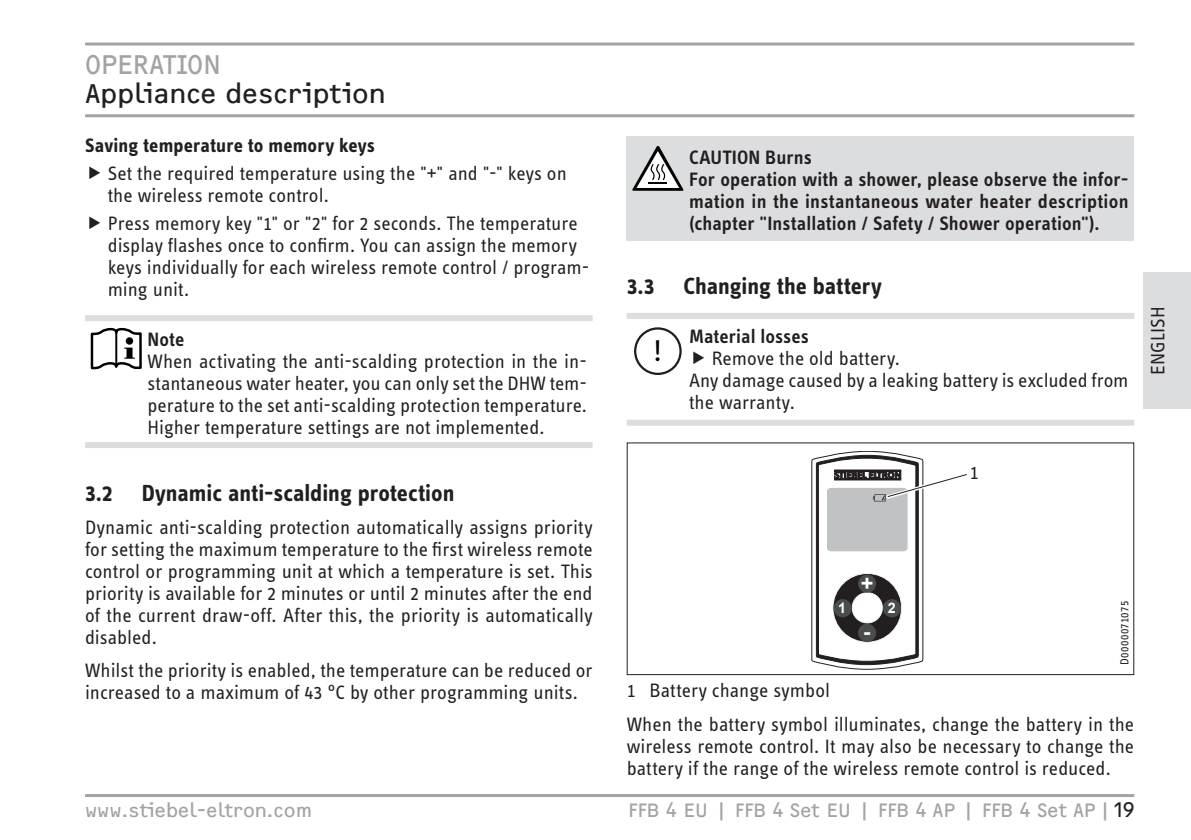
<style>
.page{position:relative;width:1191px;height:840px;background:#fff}
.page>*{position:absolute;margin:0;border:0;box-sizing:border-box;transform-origin:0 0}
.t1{font:31px "STE Info Text";color:#000}
.t2{font:28px "F2 FOCR Bczyk Com";letter-spacing:-.005em;color:#231f20}
.t3{font:28px "F2 FOCR Bczyk Com";color:#a1a3a6}
.t4{font:700 24px "STE Info Text";color:#231f20}
.t5{font:700 21.6px "Arial";color:#fff}
.t6{font:20px/22px "STE Info Text";color:#231f20}
.t7{font:600 20px/22px "STE Info Text";letter-spacing:.005em;color:#231f20}
.t8{font:20px "F2 FOCR Bczyk Com";color:#a1a3a6}
.t9{font:700 20px "STE Info Text";letter-spacing:.005em;color:#231f20}
.t10{font:700 14.4px "Arial";color:#fff}
.t11{font:12px "STE Info Text";letter-spacing:.025em;color:#231f20}
.s1{color:#231f20}
</style>
<div class="page">
<div style="left:1142px;top:272px;width:49px;height:136px;background:#dcdddf"></div>
<hr style="left:85px;top:793px;width:1049px;height:3px;background:#a1a3a6">
<hr style="left:85px;top:42px;width:1049px;height:3px;background:#a1a3a6">
<hr style="left:85px;top:114px;width:1049px;height:3px;background:#a1a3a6">
<div style="left:85px;top:315px;width:507px;height:6px;background:#dcdddf"></div>
<div style="left:85px;top:442px;width:507px;height:6px;background:#dcdddf"></div>
<svg style="left:91px;top:328px;width:51px;height:41px"></svg>
<hr style="left:115px;top:332px;width:2px;height:33px;background:#000">
<div style="left:626px;top:136px;width:508px;height:105px;background:#dcdddf"></div>
<svg style="left:632px;top:146px;width:51px;height:45px"></svg>
<div style="left:626px;top:313px;width:508px;height:6px;background:#dcdddf"></div>
<div style="left:626px;top:419px;width:508px;height:6px;background:#dcdddf"></div>
<div style="left:634px;top:327px;width:47px;height:48px;border:2px solid #231f20;border-radius:50%"></div>
<svg style="left:811px;top:451px;width:156px;height:218px"></svg>
<h2 class="t3" style="left:85px;top:48px;width:16px">Operati</h2>
<h2 class="t3" style="left:187px;top:48px;width:30px">on</h2>
<h2 class="t2" style="left:85px;top:77px;width:302px">Appliance description</h2>
<p class="t9" style="left:85px;top:134px;width:291px">Saving temperature to memory keys</p>
<p class="t6" style="left:108px;top:162px;width:460px">Set the required temperature using the "+" and "-" keys on the wireless remote control.</p>
<p class="t6" style="left:108px;top:212px;width:483px">Press memory key "1" or "2" for 2 seconds. The temperature display flashes once to confirm. You can assign the memory keys individually for each wireless remote control / program&shy;ming unit.</p>
<p class="t7" style="left:147px;top:328px;width:38px">Note</p>
<p class="t6" style="left:147px;top:349px;width:441px;text-align:justify">When activating the anti-scalding protection in the in&shy;stantaneous water heater, you can only set the DHW tem&shy;perature to the set anti-scalding protection temperature.<br>Higher temperature settings are not implemented.</p>
<p class="t4" style="left:85px;top:478px;width:371px">3.2 Dynamic anti-scalding protection</p>
<p class="t6" style="left:85px;top:516px;width:509px;text-align:justify">Dynamic anti-scalding protection automatically assigns priority for setting the maximum temperature to the first wireless remote control or programming unit at which a temperature is set. This priority is available for 2 minutes or until 2 minutes after the end of the current draw-off. After this, the priority is automatically disabled.</p>
<p class="t6" style="left:85px;top:659px;width:509px">Whilst the priority is enabled, the temperature can be reduced or increased to a maximum of 43 °C by other programming units.</p>
<p class="t7" style="left:689px;top:146px;width:441px">CAUTION Burns<br>For operation with a shower, please observe the infor&shy;mation in the instantaneous water heater description (chapter "Installation / Safety / Shower operation").</p>
<p class="t4" style="left:626px;top:271px;width:257px">3.3 Changing the battery</p>
<h1 class="t1" style="left:653px;top:333px;width:11px">!</h1>
<p class="t7" style="left:689px;top:325px;width:121px">Material losses</p>
<p class="t6" style="left:689px;top:347px;width:441px;text-indent:23px">Remove the old battery.<br>Any damage caused by a leaking battery is excluded from the warranty.</p>
<p class="t6" style="left:970px;top:461px;width:10px">1</p>
<p class="t10" style="left:838px;top:598px;width:10px">1</p>
<p class="t5" style="left:861px;top:568px;width:14px">+</p>
<p class="t5" style="left:863px;top:616px;width:9px">-</p>
<p class="t10" style="left:888px;top:598px;width:10px">2</p>
<p class="t11" style="left:1117px;top:664px;width:65px;rotate:-90deg">D0000071075</p>
<p class="t6" style="left:626px;top:673px;width:509px;line-height:33.4px">1 Battery change symbol<br>When the battery symbol illuminates, change the battery in the</p>
<p class="t6" style="left:626px;top:734px;width:509px">wireless remote control. It may also be necessary to change the battery if the range of the wireless remote control is reduced.</p>
<p class="t8" style="left:85px;top:798px;width:229px">www.stiebel-eltron.com</p>
<p class="t8" style="left:628px;top:798px;width:507px">FFB 4 EU | FFB 4 Set EU | FFB 4 AP | FFB 4 Set AP|<span class="s1">19</span></p>
<p class="t6" style="left:1146px;top:375px;width:70px;rotate:-90deg">ENGLISH</p>
</div>
